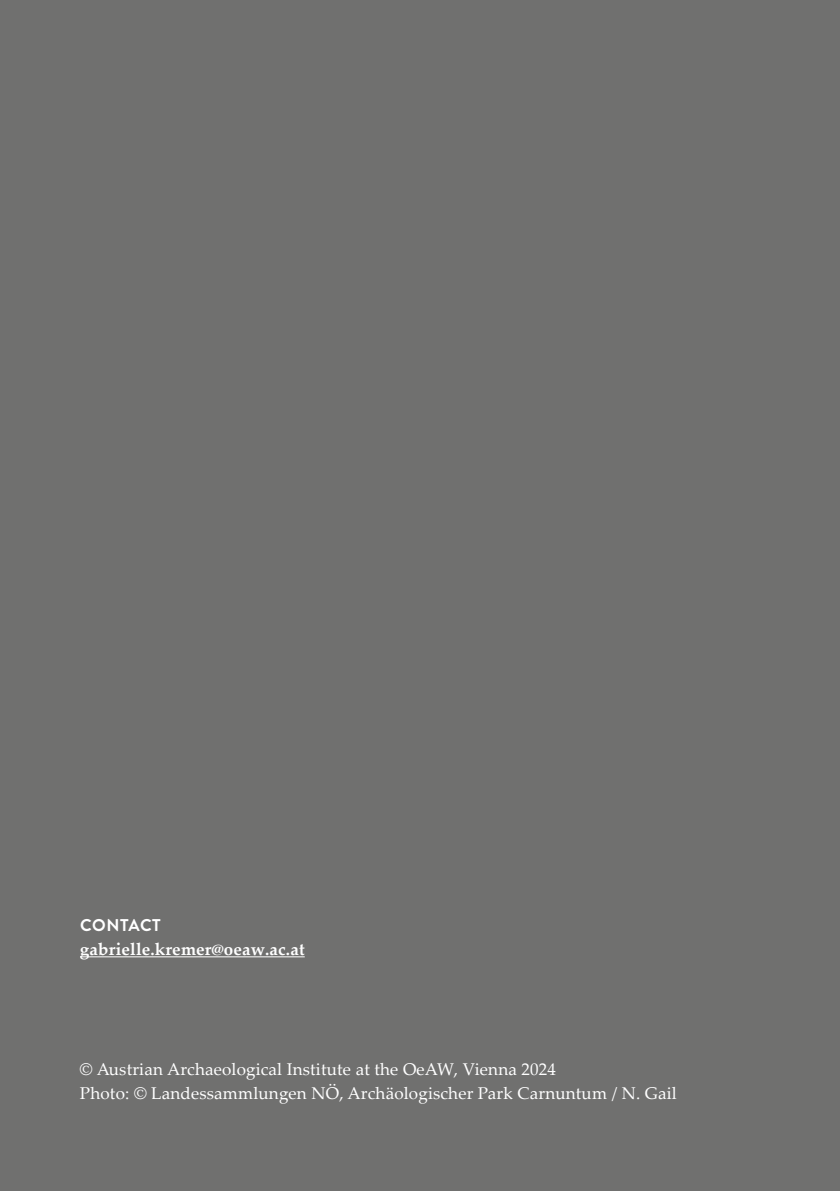
<style>
.page{position:relative;width:840px;height:1191px;background:#fff}
.page>*{position:absolute;margin:0;border:0;box-sizing:border-box;transform-origin:0 0}
.t1{font:17px/24px "Palatino Linotype";letter-spacing:.01em;color:#fff}
.t2{font:700 17px "Palatino Linotype";letter-spacing:.01em;color:#fff}
.t3{font:700 17px "Brandon Grotesque";letter-spacing:.03em;color:#fff}
</style>
<div class="page">
<div style="left:0;top:0;width:839px;height:1191px;background:#70706f"></div>
<hr style="left:80px;top:956px;width:224px;height:1px;background:#fff">
<p class="t3" style="left:80px;top:913px;width:82px">CONTACT</p>
<p class="t2" style="left:80px;top:937px;width:226px">gabrielle.kremer@oeaw.ac.at</p>
<p class="t1" style="left:80px;top:1056px;width:598px">© Austrian Archaeological Institute at the OeAW, Vienna 2024<br>Photo: © Landessammlungen NÖ, Archäologischer Park Carnuntum / N. Gail</p>
</div>
